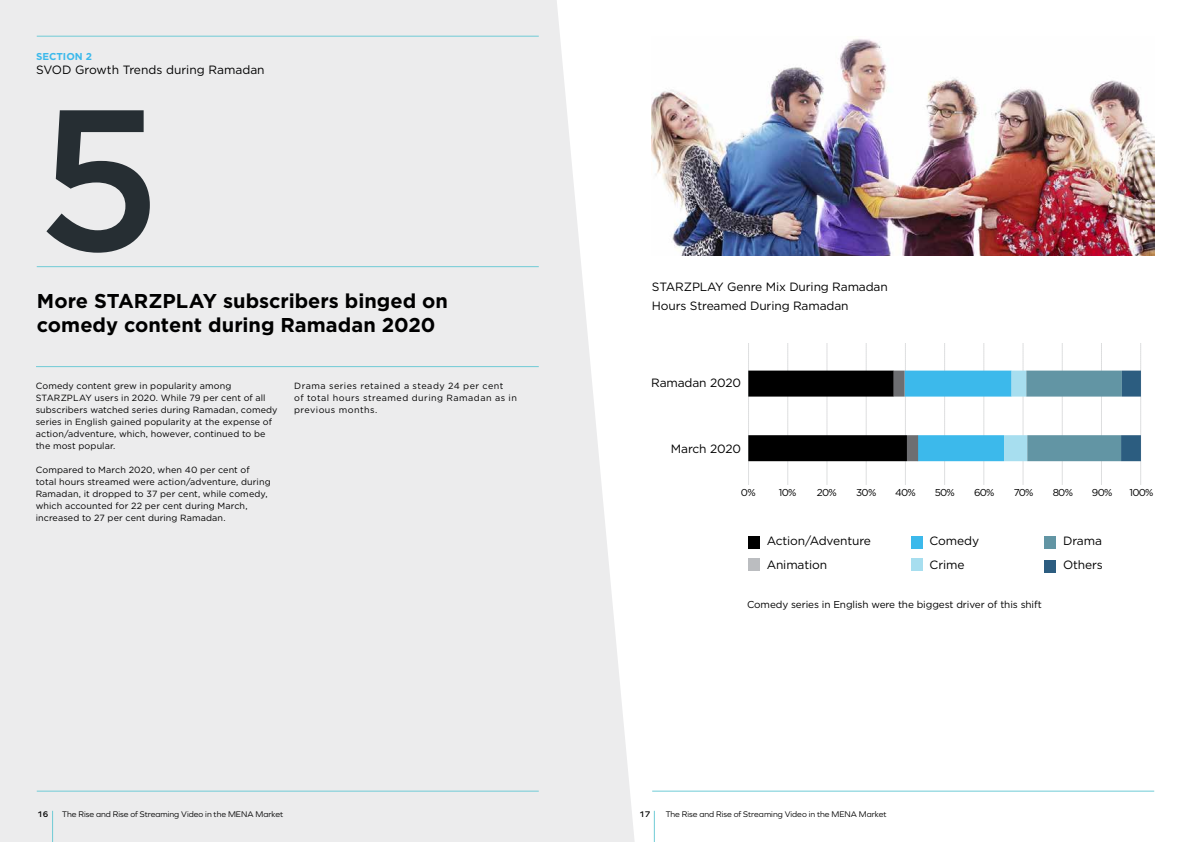
<style>
.page{position:relative;width:1191px;height:842px;background:#fff}
.page>*{position:absolute;margin:0;border:0;box-sizing:border-box;transform-origin:0 0}
.t1{font:500 200px "Gotham";color:#262e33}
.t2{font:700 20px/24px "Gotham";color:#000}
.t3{font:12px/24.2px "Gotham";letter-spacing:-.01em;color:#000}
.t4{font:10px "Gotham";letter-spacing:-.01em;color:#000}
.t5{font:700 10px "Gotham";color:#3cb9eb}
.t6{font:9px/12px "Gotham";letter-spacing:.015em;color:#000}
.t7{font:9px/12px "Gotham";letter-spacing:.05em;color:#000}
.t8{font:8.5px "Graphie";color:#000}
.t9{font:600 8.5px "Graphie";color:#000}
</style>
<div class="page">
<div style="left:0;top:0;width:634px;height:842px;background:#ececed"></div>
<hr style="left:36px;top:366px;width:503px;height:1px;background:#6fcbd6">
<svg style="left:748px;top:343px;width:1px;height:141px"></svg>
<svg style="left:944px;top:343px;width:1px;height:141px"></svg>
<svg style="left:866px;top:343px;width:1px;height:141px"></svg>
<svg style="left:1022px;top:343px;width:1px;height:141px"></svg>
<svg style="left:1101px;top:343px;width:1px;height:141px"></svg>
<svg style="left:787px;top:343px;width:1px;height:141px"></svg>
<svg style="left:827px;top:343px;width:1px;height:141px"></svg>
<svg style="left:983px;top:343px;width:1px;height:141px"></svg>
<svg style="left:905px;top:343px;width:1px;height:141px"></svg>
<svg style="left:1062px;top:343px;width:1px;height:141px"></svg>
<svg style="left:1140px;top:343px;width:1px;height:141px"></svg>
<div style="left:748px;top:371px;width:145px;height:26px;background:#000"></div>
<div style="left:904px;top:371px;width:107px;height:26px;background:#3cb9eb"></div>
<div style="left:1011px;top:371px;width:15px;height:26px;background:#a7deef"></div>
<div style="left:1026px;top:371px;width:95px;height:26px;background:#6295a4"></div>
<div style="left:1121px;top:371px;width:20px;height:26px;background:#2c5d80"></div>
<div style="left:893px;top:371px;width:11px;height:26px;background:#6d6e71"></div>
<div style="left:748px;top:435px;width:159px;height:26px;background:#000"></div>
<div style="left:917px;top:435px;width:87px;height:26px;background:#3cb9eb"></div>
<div style="left:1004px;top:435px;width:23px;height:26px;background:#a7deef"></div>
<div style="left:1027px;top:435px;width:94px;height:26px;background:#6295a4"></div>
<div style="left:1121px;top:435px;width:20px;height:26px;background:#2c5d80"></div>
<div style="left:907px;top:435px;width:11px;height:26px;background:#6d6e71"></div>
<div style="left:748px;top:537px;width:11px;height:12px;background:#000"></div>
<div style="left:911px;top:559px;width:11px;height:12px;background:#a7deef"></div>
<div style="left:748px;top:559px;width:11px;height:12px;background:#bbbdc0"></div>
<div style="left:1044px;top:536px;width:12px;height:12px;background:#6295a4"></div>
<div style="left:911px;top:536px;width:11px;height:12px;background:#3cb9eb"></div>
<div style="left:1044px;top:561px;width:12px;height:12px;background:#2c5d80"></div>
<hr style="left:37px;top:36px;width:502px;height:1px;background:#6fcbd6">
<hr style="left:37px;top:791px;width:502px;height:1px;background:#6fcbd6">
<hr style="left:652px;top:791px;width:502px;height:1px;background:#6fcbd6">
<img style="left:652px;top:39px;width:502px;height:217px">
<hr style="left:37px;top:266px;width:502px;height:1px;background:#6fcbd6">
<hr style="left:654px;top:811px;width:1px;height:31px;background:#6fcbd6">
<hr style="left:52px;top:811px;width:1px;height:31px;background:#6fcbd6">
<p class="t5" style="left:36px;top:49px;width:57px">SECTION 2</p>
<h3 class="t3" style="left:36px;top:57px;width:230px">SVOD Growth Trends during Ramadan</h3>
<h1 class="t1" style="left:37px;top:49px;width:126px">5</h1>
<h2 class="t2" style="left:37px;top:289px;width:413px">More STARZPLAY subscribers binged on comedy content during Ramadan 2020</h2>
<h3 class="t3" style="left:652px;top:277px;width:237px;line-height:18.6px">STARZPLAY Genre Mix During Ramadan<br>Hours Streamed During Ramadan</h3>
<p class="t6" style="left:36px;top:380px;width:243px">Comedy content grew in popularity among STARZPLAY users in 2020. While 79 per cent of all subscribers watched series during Ramadan, comedy series in English gained popularity at the expense of action/adventure, which, however, continued to be the most popular.</p>
<p class="t6" style="left:36px;top:463px;width:236px">Compared to March 2020, when 40 per cent of total hours streamed were action/adventure, during Ramadan, it dropped to 37 per cent, while comedy, which accounted for 22 per cent during March, increased to 27 per cent during Ramadan.</p>
<p class="t7" style="left:294px;top:380px;width:224px">Drama series retained a steady 24 per cent<br>of total hours streamed during Ramadan as in previous months.</p>
<h3 class="t3" style="left:651px;top:370px;width:91px">Ramadan 2020</h3>
<h3 class="t3" style="left:671px;top:436px;width:72px">March 2020</h3>
<p class="t4" style="left:741px;top:486px;width:16px">0%</p>
<p class="t4" style="left:779px;top:486px;width:19px">10%</p>
<p class="t4" style="left:817px;top:486px;width:21px">20%</p>
<p class="t4" style="left:856px;top:486px;width:22px">30%</p>
<p class="t4" style="left:895px;top:486px;width:22px">40%</p>
<p class="t4" style="left:935px;top:486px;width:22px">50%</p>
<p class="t4" style="left:974px;top:486px;width:22px">60%</p>
<p class="t4" style="left:1013px;top:486px;width:21px">70%</p>
<p class="t4" style="left:1052px;top:486px;width:22px">80%</p>
<p class="t4" style="left:1092px;top:486px;width:22px">90%</p>
<p class="t4" style="left:1129px;top:486px;width:25px">100%</p>
<h3 class="t3" style="left:766px;top:528px;width:106px">Action/Adventure<br>Animation</h3>
<h3 class="t3" style="left:929px;top:528px;width:51px">Comedy<br>Crime</h3>
<h3 class="t3" style="left:1063px;top:528px;width:41px">Drama<br>Others</h3>
<p class="t4" style="left:747px;top:598px;width:296px">Comedy series in English were the biggest driver of this shift</p>
<p class="t9" style="left:37px;top:809px;width:13px">16</p>
<p class="t8" style="left:62px;top:809px;width:222px">The Rise and Rise of Streaming Video in the MENA Market</p>
<p class="t9" style="left:639px;top:809px;width:13px">17</p>
<p class="t8" style="left:665px;top:809px;width:222px">The Rise and Rise of Streaming Video in the MENA Market</p>
</div>
